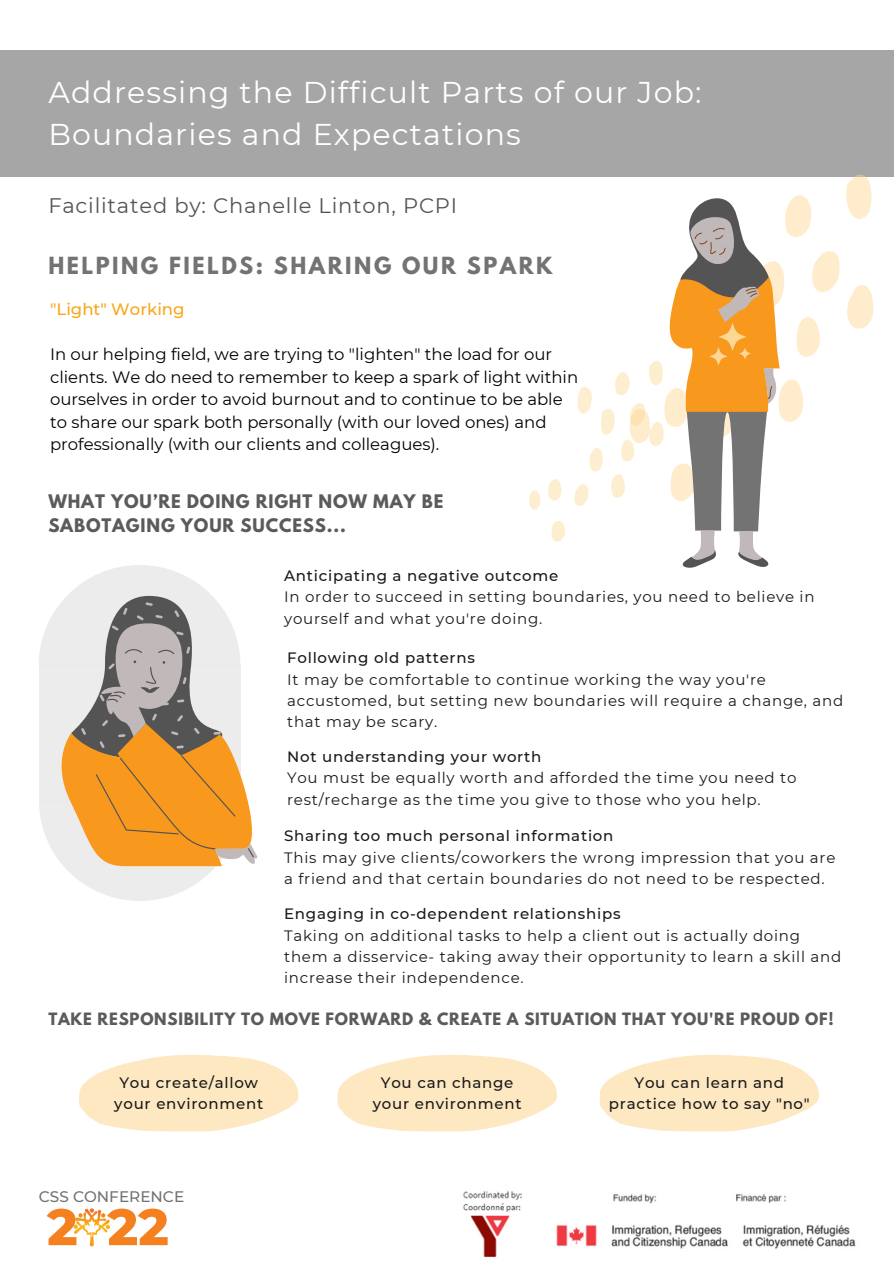
<style>
.page{position:relative;width:894px;height:1264px;background:#fff}
.page>*{position:absolute;margin:0;border:0;box-sizing:border-box;transform-origin:0 0}
.t1{font:800 51.15px "Montserrat";color:#f58020}
.t2{font:30px/41.7px "Montserrat";letter-spacing:.04em;color:#fff}
.t3{font:21px "Montserrat";letter-spacing:.04em;color:#545454}
.t4{font:700 20.85px "League Spartan";letter-spacing:.12em;color:#737373}
.t5{font:16.5px/22.5px "Montserrat";color:#000}
.t6{font:700 16.5px/23.7px "League Spartan";letter-spacing:.05em;color:#5b5b5b}
.t7{font:500 16.5px "Montserrat";color:#faa719}
.t8{font:500 15.3px "Montserrat";color:#737373}
.t9{font:15px/21.5px "Montserrat";letter-spacing:.05em;color:#191919}
.t10{font:500 15px/21.5px "Montserrat";letter-spacing:.05em;color:#191919;text-align:center}
.t11{font:700 15px "League Spartan";letter-spacing:.05em;color:#5b5b5b}
</style>
<div class="page">
<div style="left:0;top:50px;width:893px;height:126px;background:#a6a6a6"></div>
<img style="left:463px;top:1191px;width:59px;height:66px">
<img style="left:556px;top:1194px;width:300px;height:55px">
<img style="left:73px;top:1208px;width:38px;height:39px">
<svg style="left:524px;top:174px;width:359px;height:393px"></svg>
<svg style="left:39px;top:565px;width:219px;height:336px"></svg>
<svg style="left:79px;top:1055px;width:220px;height:77px"></svg>
<svg style="left:337px;top:1055px;width:220px;height:77px"></svg>
<svg style="left:599px;top:1055px;width:220px;height:77px"></svg>
<p class="t2" style="left:48px;top:72px;width:654px">Addressing the Difficult Parts of our Job:<br>Boundaries and Expectations</p>
<p class="t3" style="left:48px;top:193px;width:410px">Facilitated by: Chanelle Linton, PCPI</p>
<p class="t4" style="left:48px;top:255px;width:505px">HELPING FIELDS: SHARING OUR SPARK</p>
<p class="t7" style="left:50px;top:299px;width:136px">"Light" Working</p>
<p class="t5" style="left:50px;top:343px;width:529px">In our helping field, we are trying to "lighten" the load for our clients. We do need to remember to keep a spark of light within ourselves in order to avoid burnout and to continue to be able to share our spark both personally (with our loved ones) and professionally (with our clients and colleagues).</p>
<p class="t6" style="left:48px;top:492px;width:396px">WHAT YOU’RE DOING RIGHT NOW MAY BE<br>SABOTAGING YOUR SUCCESS...</p>
<p class="t10" style="left:284px;top:565px;width:275px">Anticipating a negative outcome</p>
<p class="t9" style="left:284px;top:586px;width:531px">In order to succeed in setting boundaries, you need to believe in yourself and what you're doing.</p>
<p class="t10" style="left:287px;top:647px;width:189px">Following old patterns</p>
<p class="t9" style="left:287px;top:668px;width:557px">It may be comfortable to continue working the way you're accustomed, but setting new boundaries will require a change, and that may be scary.</p>
<p class="t10" style="left:287px;top:745px;width:256px">Not understanding your worth</p>
<p class="t9" style="left:287px;top:767px;width:510px">You must be equally worth and afforded the time you need to rest/recharge as the time you give to those who you help.</p>
<p class="t10" style="left:284px;top:825px;width:331px">Sharing too much personal information</p>
<p class="t9" style="left:284px;top:846px;width:552px">This may give clients/coworkers the wrong impression that you are a friend and that certain boundaries do not need to be respected.</p>
<p class="t10" style="left:284px;top:903px;width:338px">Engaging in co-dependent relationships</p>
<p class="t9" style="left:284px;top:924px;width:558px">Taking on additional tasks to help a client out is actually doing them a disservice- taking away their opportunity to learn a skill and increase their independence.</p>
<p class="t11" style="left:48px;top:1011px;width:786px">TAKE RESPONSIBILITY TO MOVE FORWARD &amp; CREATE A SITUATION THAT YOU'RE PROUD OF!</p>
<p class="t10" style="left:114px;top:1071px;width:150px">You create/allow your environment</p>
<p class="t10" style="left:372px;top:1071px;width:150px">You can change your environment</p>
<p class="t10" style="left:608px;top:1071px;width:202px">You can learn and practice how to say "no"</p>
<p class="t8" style="left:39px;top:1186px;width:147px">CSS CONFERENCE</p>
<p class="t1" style="left:47px;top:1195px;width:123px">2 22</p>
</div>
